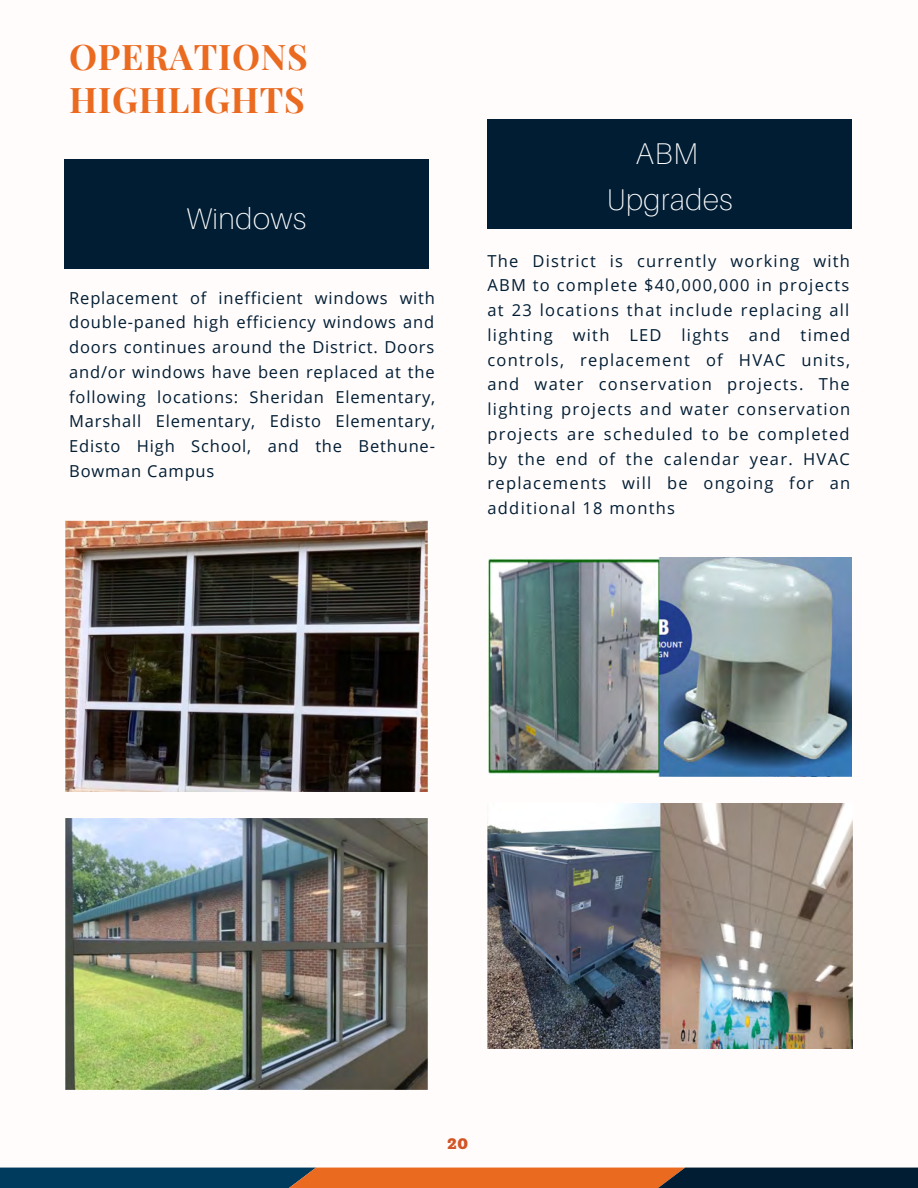
<style>
.page{position:relative;width:918px;height:1188px;background:#fffcfb}
.page>*{position:absolute;margin:0;border:0;box-sizing:border-box;transform-origin:0 0}
.t1{font:700 35.4px/42.8px "Playfair Display";letter-spacing:.02em;color:#ea6a20}
.t2{font:100 30px/46.2px "Aileron";letter-spacing:.02em;color:#fff;text-align:center}
.t3{font:900 18px "Rokkitt";color:#d25528}
.t4{font:16.5px/24.8px "Open Sans";letter-spacing:.065em;color:#001d34;text-align:justify}
</style>
<div class="page">
<svg style="left:0;top:1168px;width:918px;height:20px;background:#5e4539"></svg>
<div style="left:64px;top:160px;width:365px;height:109px;background:#001d34"></div>
<div style="left:488px;top:119px;width:364px;height:109px;background:#001d34"></div>
<img style="left:65px;top:520px;width:364px;height:271px">
<img style="left:65px;top:818px;width:363px;height:272px">
<img style="left:488px;top:557px;width:364px;height:220px">
<img style="left:488px;top:803px;width:364px;height:246px">
<h1 class="t1" style="left:69px;top:34px;width:240px">OPERATIONS<br>HIGHLIGHTS</h1>
<h2 class="t2" style="left:186px;top:195px;width:122px">Windows</h2>
<p class="t4" style="left:69px;top:285px;width:367px">Replacement of inefficient windows with double-paned high efficiency windows and doors continues around the District. Doors and/or windows have been replaced at the following locations: Sheridan Elementary, Marshall Elementary, Edisto Elementary, Edisto High School, and the Bethune-Bowman Campus</p>
<h2 class="t2" style="left:607px;top:129px;width:127px">ABM<br>Upgrades</h2>
<p class="t4" style="left:488px;top:248px;width:364px">The District is currently working with ABM to complete $40,000,000 in projects at 23 locations that include replacing all lighting with LED lights and timed controls, replacement of HVAC units, and water conservation projects. The lighting projects and water conservation projects are scheduled to be completed by the end of the calendar year. HVAC replacements will be ongoing for an additional 18 months</p>
<p class="t3" style="left:447px;top:1134px;width:22px">20</p>
</div>
